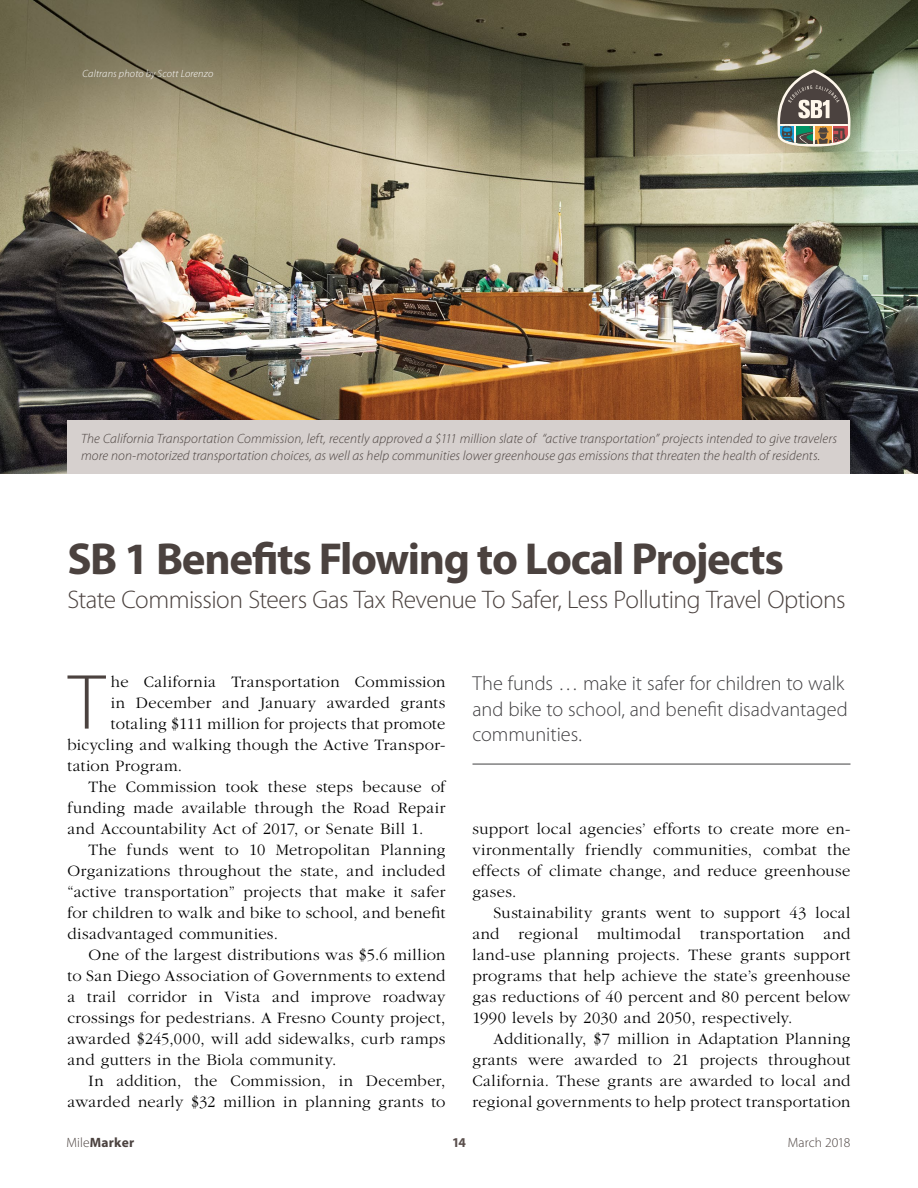
<style>
.page{position:relative;width:918px;height:1188px;background:#fff}
.page>*{position:absolute;margin:0;border:0;box-sizing:border-box;transform-origin:0 0}
.body__first_paragrap{font:300 78.75px "Myriad Pro";color:#4b423f}
.Story_Headers{font:700 45px "Myriad Pro";letter-spacing:-.03em;color:#4b423f}
.Deck{font:300 25.5px "Myriad Pro";letter-spacing:-.02em;color:#4b423f}
.t1{font:300 20.25px/25.5px "Myriad Pro";letter-spacing:-.005em;color:#414042}
.body{font:300 16.5px/21px "ITC Garamond Std";letter-spacing:.02em;color:#000;text-align:justify}
.body__first_paragrap-2{font:300 16.5px "ITC Garamond Std";letter-spacing:.025em;color:#000}
.t2{font:italic 300 13.5px/16.5px "Myriad Pro";letter-spacing:.005em;color:#4b423f}
.t3{font:700 13.5px "Myriad Pro";letter-spacing:.02em;color:#4b423f}
.t4{font:300 13.5px "Myriad Pro";color:#4b423f}
.t5{font:700 13.5px "Myriad Pro";color:#594e4b}
.t6{font:italic 300 10.5px "Myriad Pro";letter-spacing:.015em;color:#fff}
.s1{font-weight:300}
</style>
<div class="page">
<img style="left:0;top:0;width:918px;height:473px">
<div style="left:68px;top:420px;width:782px;height:53px;background:#d6d0ce"></div>
<svg style="left:777px;top:69px;width:73px;height:78px;background:#787568"></svg>
<hr style="left:472px;top:764px;width:378px;height:1px;background:#414042">
<p class="t6" style="left:83px;top:68px;width:132px">Caltrans photo by Scott Lorenzo</p>
<p class="t2" style="left:81px;top:431px;width:758px">The California Transportation Commission, left, recently approved a $111 million slate of “active transportation” projects intended to give travelers more non-motorized transportation choices, as well as help communities lower greenhouse gas emissions that threaten the health of residents.</p>
<p class="Story_Headers" style="left:68px;top:533px;width:718px">SB 1 Benefits Flowing to Local Projects</p>
<p class="Deck" style="left:68px;top:585px;width:780px">State Commission Steers Gas Tax Revenue To Safer, Less Polluting Travel Options</p>
<p class="body__first_paragrap" style="left:68px;top:659px;width:38px">T</p>
<p class="body__first_paragrap-2" style="left:111px;top:673px;width:336px">he California Transportation Commission</p>
<p class="body__first_paragrap-2" style="left:111px;top:694px;width:336px">in December and January awarded grants</p>
<p class="body__first_paragrap-2" style="left:111px;top:715px;width:336px">totaling $111 million for projects that promote</p>
<p class="body__first_paragrap-2" style="left:67px;top:736px;width:379px">bicycling and walking though the Active Transpor-</p>
<p class="body__first_paragrap-2" style="left:67px;top:757px;width:116px">tation Program.</p>
<p class="body" style="left:67px;top:776px;width:380px;text-indent:21px">The Commission took these steps because of funding made available through the Road Repair and Accountability Act of 2017, or Senate Bill 1.</p>
<p class="body" style="left:67px;top:839px;width:380px;text-indent:21px">The funds went to 10 Metropolitan Planning Organizations throughout the state, and included “active transportation” projects that make it safer for children to walk and bike to school, and benefit disadvantaged communities.</p>
<p class="body" style="left:67px;top:944px;width:380px;text-indent:21px">One of the largest distributions was $5.6 million to San Diego Association of Governments to extend a trail corridor in Vista and improve roadway crossings for pedestrians. A Fresno County project, awarded $245,000, will add sidewalks, curb ramps and gutters in the Biola community.</p>
<p class="body" style="left:67px;top:1070px;width:380px;text-align:right">In addition, the Commission, in December, awarded nearly $32 million in planning grants to</p>
<p class="t1" style="left:472px;top:671px;width:377px">The funds … make it safer for children to walk and bike to school, and benefit disadvantaged communities.</p>
<p class="body" style="left:472px;top:819px;width:380px">support local agencies’ efforts to create more en&shy;vironmentally friendly communities, combat the effects of climate change, and reduce greenhouse gases.</p>
<p class="body" style="left:472px;top:903px;width:380px;text-indent:21px">Sustainability grants went to support 43 local and regional multimodal transportation and land-use planning projects. These grants support programs that help achieve the state’s greenhouse gas reductions of 40 percent and 80 percent below 1990 levels by 2030 and 2050, respectively.</p>
<p class="body" style="left:472px;top:1029px;width:380px;text-indent:21px">Additionally, $7 million in Adaptation Planning grants were awarded to 21 projects throughout California. These grants are awarded to local and regional governments to help protect transportation</p>
<p class="t3" style="left:66px;top:1135px;width:69px"><span class="s1">Mile</span>Marker</p>
<p class="t5" style="left:452px;top:1135px;width:15px">14</p>
<p class="t4" style="left:788px;top:1135px;width:64px">March 2018</p>
</div>
